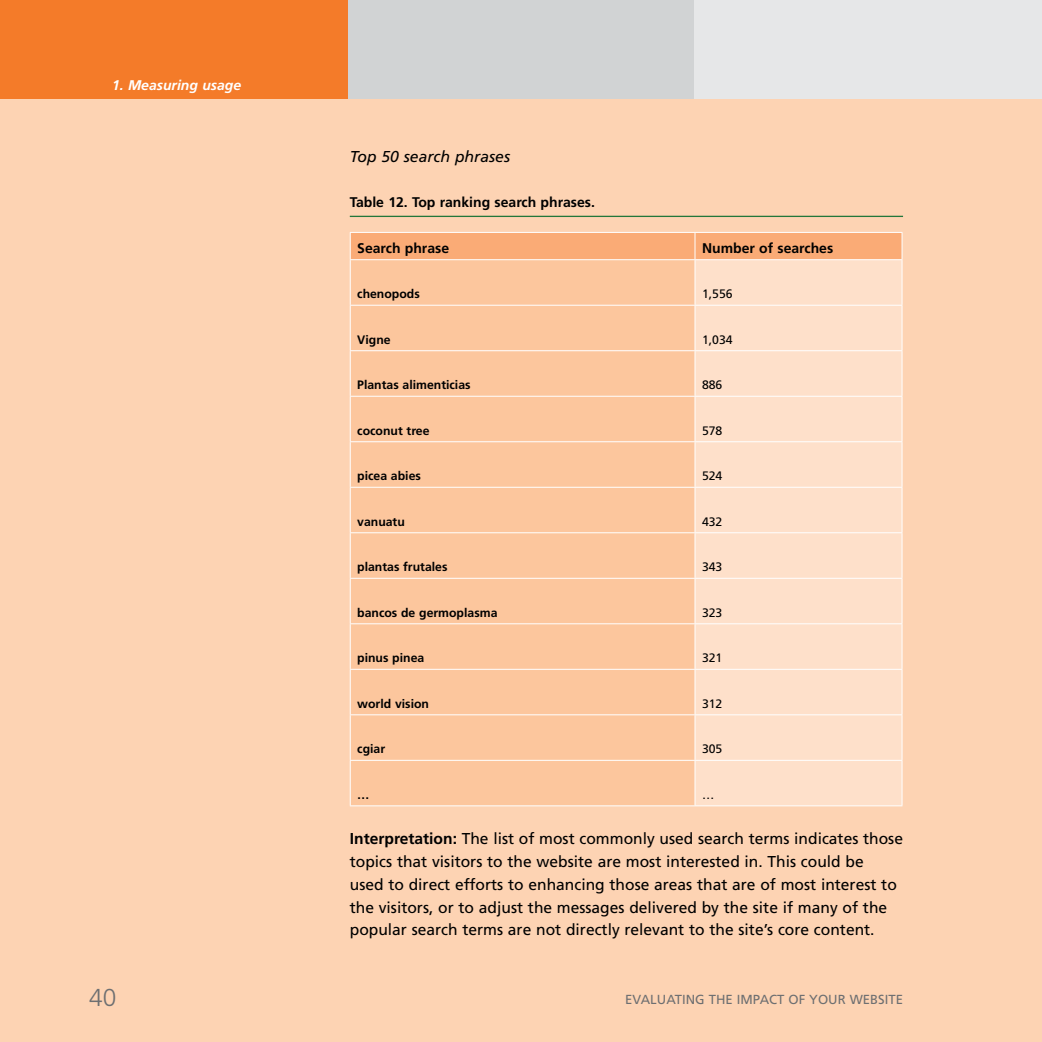
<style>
.page{position:relative;width:1042px;height:1042px;background:#fff}
.page>*{position:absolute;margin:0;border:0;box-sizing:border-box;transform-origin:0 0}
.t1{font:300 24.5px "Frutiger LT Std";color:#6d6f71}
.t2{font:15.75px/22.8px "Frutiger LT Std";color:#000}
.t3{font:italic 15.75px "Frutiger LT Std";color:#000}
.t4{font:700 14px "Frutiger LT Std";color:#000}
.t5{font:italic 700 14px "Frutiger LT Std";color:#fff}
.t6{font:13.12px "Frutiger LT Std";color:#6d6f71}
.t7{font:700 12.25px "Frutiger LT Std";color:#000}
.t8{font:12.25px "Frutiger LT Std";color:#000}
.s1{font-weight:700}
</style>
<div class="page">
<div style="left:347px;top:0;width:347px;height:99px;background:#d1d3d4"></div>
<div style="left:694px;top:0;width:348px;height:99px;background:#e6e7e8"></div>
<div style="left:0;top:0;width:347px;height:99px;background:#f47b29"></div>
<div style="left:0;top:99px;width:1042px;height:943px;background:#fdd3b3"></div>
<hr style="left:1041px;top:0;width:1px;height:99px;background:#f47b29">
<hr style="left:350px;top:216px;width:553px;height:1px;background:#23773b">
<div style="left:351px;top:261px;width:343px;height:544px;background:#fcc69d"></div>
<div style="left:695px;top:260px;width:206px;height:545px;background:#fee0ca"></div>
<div style="left:350px;top:232px;width:552px;height:27px;background:#faab76"></div>
<hr style="left:350px;top:259px;width:345px;height:1px;background:#fff">
<hr style="left:350px;top:260px;width:1px;height:45px;background:#fff">
<hr style="left:695px;top:259px;width:207px;height:1px;background:#fff">
<hr style="left:694px;top:260px;width:1px;height:45px;background:#fff">
<hr style="left:901px;top:260px;width:1px;height:45px;background:#fff">
<hr style="left:350px;top:305px;width:345px;height:1px;background:#fff">
<hr style="left:350px;top:306px;width:1px;height:44px;background:#fff">
<hr style="left:695px;top:305px;width:207px;height:1px;background:#fff">
<hr style="left:694px;top:306px;width:1px;height:44px;background:#fff">
<hr style="left:901px;top:306px;width:1px;height:44px;background:#fff">
<hr style="left:350px;top:350px;width:345px;height:1px;background:#fff">
<hr style="left:350px;top:351px;width:1px;height:45px;background:#fff">
<hr style="left:695px;top:350px;width:207px;height:1px;background:#fff">
<hr style="left:694px;top:351px;width:1px;height:45px;background:#fff">
<hr style="left:901px;top:351px;width:1px;height:45px;background:#fff">
<hr style="left:350px;top:396px;width:345px;height:1px;background:#fff">
<hr style="left:350px;top:397px;width:1px;height:44px;background:#fff">
<hr style="left:695px;top:396px;width:207px;height:1px;background:#fff">
<hr style="left:694px;top:397px;width:1px;height:44px;background:#fff">
<hr style="left:901px;top:397px;width:1px;height:44px;background:#fff">
<hr style="left:350px;top:441px;width:345px;height:1px;background:#fff">
<hr style="left:350px;top:442px;width:1px;height:45px;background:#fff">
<hr style="left:695px;top:441px;width:207px;height:1px;background:#fff">
<hr style="left:694px;top:442px;width:1px;height:45px;background:#fff">
<hr style="left:901px;top:442px;width:1px;height:45px;background:#fff">
<hr style="left:350px;top:487px;width:345px;height:1px;background:#fff">
<hr style="left:350px;top:488px;width:1px;height:44px;background:#fff">
<hr style="left:695px;top:487px;width:207px;height:1px;background:#fff">
<hr style="left:694px;top:488px;width:1px;height:44px;background:#fff">
<hr style="left:901px;top:488px;width:1px;height:44px;background:#fff">
<hr style="left:350px;top:532px;width:345px;height:1px;background:#fff">
<hr style="left:350px;top:533px;width:1px;height:45px;background:#fff">
<hr style="left:695px;top:532px;width:207px;height:1px;background:#fff">
<hr style="left:694px;top:533px;width:1px;height:45px;background:#fff">
<hr style="left:901px;top:533px;width:1px;height:45px;background:#fff">
<hr style="left:350px;top:578px;width:345px;height:1px;background:#fff">
<hr style="left:350px;top:579px;width:1px;height:44px;background:#fff">
<hr style="left:695px;top:578px;width:207px;height:1px;background:#fff">
<hr style="left:694px;top:579px;width:1px;height:44px;background:#fff">
<hr style="left:901px;top:579px;width:1px;height:44px;background:#fff">
<hr style="left:350px;top:623px;width:345px;height:1px;background:#fff">
<hr style="left:350px;top:624px;width:1px;height:45px;background:#fff">
<hr style="left:695px;top:623px;width:207px;height:1px;background:#fff">
<hr style="left:694px;top:624px;width:1px;height:45px;background:#fff">
<hr style="left:901px;top:624px;width:1px;height:45px;background:#fff">
<hr style="left:350px;top:669px;width:345px;height:1px;background:#fff">
<hr style="left:350px;top:670px;width:1px;height:44px;background:#fff">
<hr style="left:695px;top:669px;width:207px;height:1px;background:#fff">
<hr style="left:694px;top:670px;width:1px;height:44px;background:#fff">
<hr style="left:901px;top:670px;width:1px;height:44px;background:#fff">
<hr style="left:350px;top:714px;width:345px;height:1px;background:#fff">
<hr style="left:350px;top:715px;width:1px;height:45px;background:#fff">
<hr style="left:695px;top:714px;width:207px;height:1px;background:#fff">
<hr style="left:694px;top:715px;width:1px;height:45px;background:#fff">
<hr style="left:901px;top:715px;width:1px;height:45px;background:#fff">
<hr style="left:350px;top:760px;width:345px;height:1px;background:#fff">
<hr style="left:350px;top:761px;width:1px;height:44px;background:#fff">
<hr style="left:695px;top:760px;width:207px;height:1px;background:#fff">
<hr style="left:694px;top:761px;width:1px;height:44px;background:#fff">
<hr style="left:901px;top:761px;width:1px;height:44px;background:#fff">
<hr style="left:350px;top:805px;width:345px;height:1px;background:#fff">
<hr style="left:695px;top:805px;width:207px;height:1px;background:#fff">
<p class="t5" style="left:112px;top:76px;width:131px">1. Measuring usage</p>
<p class="t3" style="left:350px;top:147px;width:162px">Top 50 search phrases</p>
<p class="t4" style="left:350px;top:194px;width:247px">Table 12. Top ranking search phrases.</p>
<p class="t4" style="left:357px;top:240px;width:93px">Search phrase</p>
<p class="t4" style="left:702px;top:240px;width:133px">Number of searches</p>
<p class="t7" style="left:357px;top:287px;width:64px">chenopods</p>
<p class="t8" style="left:702px;top:287px;width:32px">1,556</p>
<p class="t7" style="left:357px;top:332px;width:35px">Vigne</p>
<p class="t8" style="left:702px;top:332px;width:32px">1,034</p>
<p class="t7" style="left:357px;top:378px;width:115px">Plantas alimenticias</p>
<p class="t8" style="left:702px;top:378px;width:22px">886</p>
<p class="t7" style="left:357px;top:423px;width:74px">coconut tree</p>
<p class="t8" style="left:702px;top:423px;width:22px">578</p>
<p class="t7" style="left:357px;top:469px;width:65px">picea abies</p>
<p class="t8" style="left:702px;top:469px;width:22px">524</p>
<p class="t7" style="left:357px;top:514px;width:49px">vanuatu</p>
<p class="t8" style="left:702px;top:514px;width:22px">432</p>
<p class="t7" style="left:357px;top:560px;width:92px">plantas frutales</p>
<p class="t8" style="left:702px;top:560px;width:22px">343</p>
<p class="t7" style="left:357px;top:605px;width:142px">bancos de germoplasma</p>
<p class="t8" style="left:702px;top:605px;width:22px">323</p>
<p class="t7" style="left:357px;top:651px;width:69px">pinus pinea</p>
<p class="t8" style="left:702px;top:651px;width:22px">321</p>
<p class="t7" style="left:357px;top:696px;width:73px">world vision</p>
<p class="t8" style="left:702px;top:696px;width:22px">312</p>
<p class="t7" style="left:357px;top:742px;width:29px">cgiar</p>
<p class="t8" style="left:702px;top:742px;width:22px">305</p>
<p class="t7" style="left:357px;top:787px;width:14px">…</p>
<p class="t8" style="left:702px;top:787px;width:14px">…</p>
<p class="t2" style="left:350px;top:827px;width:555px"><span class="s1">Interpretation:</span> The list of most commonly used search terms indicates those topics that visitors to the website are most interested in. This could be<br>used to direct efforts to enhancing those areas that are of most interest to the visitors, or to adjust the messages delivered by the site if many of the popular search terms are not directly relevant to the site’s core content.</p>
<h1 class="t1" style="left:89px;top:983px;width:29px">40</h1>
<p class="t6" style="left:625px;top:992px;width:277px">Evaluating the impact of your we bsite</p>
</div>
